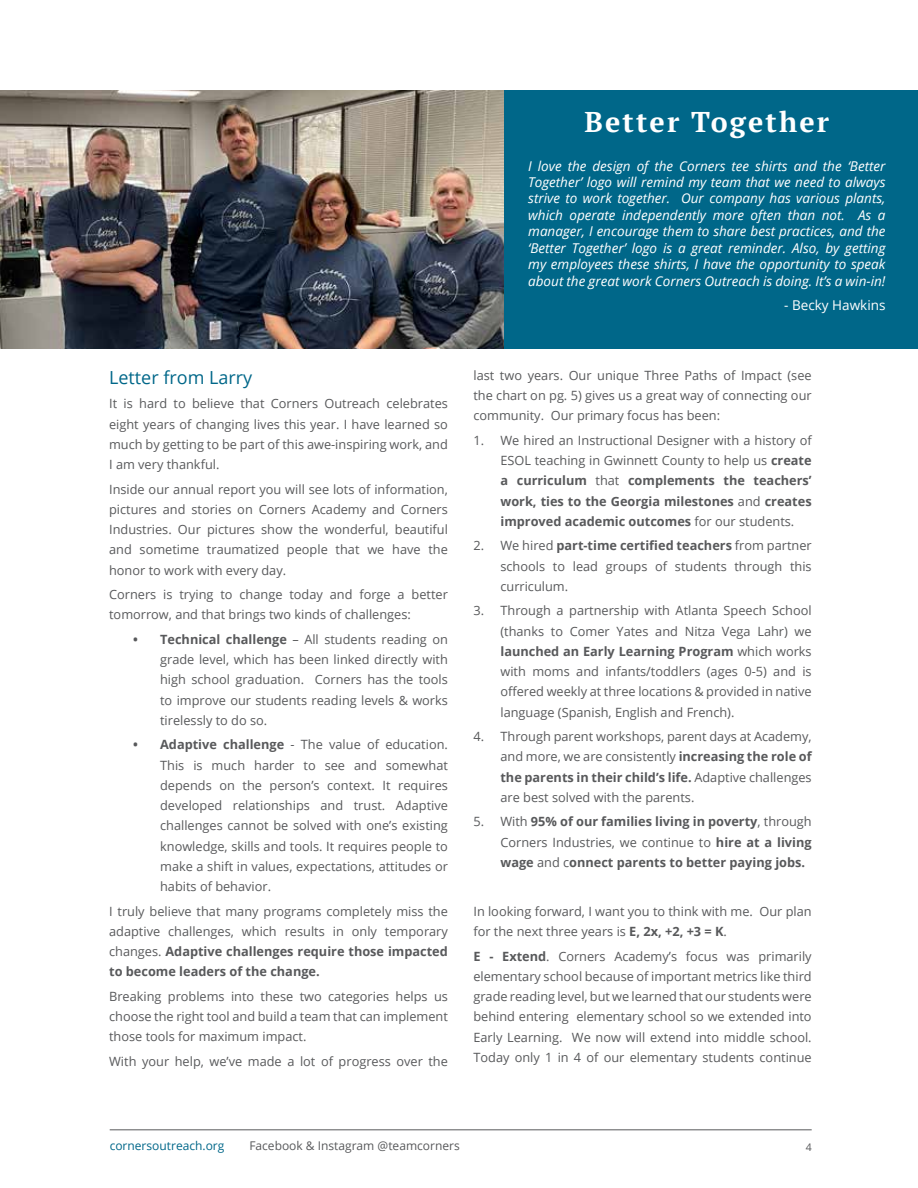
<style>
.page{position:relative;width:918px;height:1188px;background:#fff}
.page>*{position:absolute;margin:0;border:0;box-sizing:border-box;transform-origin:0 0}
.t1{font:700 28.5px "PT Serif";letter-spacing:.075em;color:#fff}
.t2{font:18px "Open Sans";color:#006789}
.t3{font:italic 13.5px/16.5px "Open Sans";color:#fff;text-align:justify}
.t4{font:13.5px "Open Sans";color:#fff}
.t5{font:12.75px/20.2px "Open Sans";color:#58595b;text-align:justify}
.t6{font:700 12.75px/20.2px "Open Sans";color:#58595b;text-align:justify}
.t7{font:12px "Open Sans";color:#58595b}
.t8{font:12px "Open Sans";color:#006789}
.t9{font:10.5px "Open Sans";color:#58595b}
.s1{font-weight:700}
.s2{font-weight:400}
</style>
<div class="page">
<img style="left:0;top:90px;width:504px;height:259px">
<div style="left:504px;top:90px;width:414px;height:259px;background:#006789"></div>
<hr style="left:110px;top:1129px;width:702px;height:1px;background:#58595b">
<h2 class="t2" style="left:109px;top:365px;width:145px">Letter from Larry</h2>
<p class="t5" style="left:109px;top:393px;width:340px">It is hard to believe that Corners Outreach celebrates eight years of changing lives this year. I have learned so much by getting to be part of this awe-inspiring work, and I am very thankful.</p>
<p class="t5" style="left:109px;top:479px;width:340px">Inside our annual report you will see lots of information, pictures and stories on Corners Academy and Corners Industries. Our pictures show the wonderful, beautiful and sometime traumatized people that we have the honor to work with every day.</p>
<p class="t5" style="left:109px;top:584px;width:340px">Corners is trying to change today and forge a better tomorrow, and that brings two kinds of challenges:</p>
<p class="t5" style="left:160px;top:629px;width:289px;text-indent:-27px"><span class="s1">• Technical challenge</span> – All students reading on grade level, which has been linked directly with high school graduation. Corners has the tools to improve our students reading levels &amp; works tirelessly to do so.</p>
<p class="t5" style="left:160px;top:734px;width:289px;text-indent:-27px"><span class="s1">• Adaptive challenge</span> - The value of education.<br>This is much harder to see and somewhat depends on the person’s context. It requires developed relationships and trust. Adaptive challenges cannot be solved with one’s existing knowledge, skills and tools. It requires people to make a shift in values, expectations, attitudes or habits of behavior.</p>
<p class="t5" style="left:109px;top:901px;width:340px">I truly believe that many programs completely miss the adaptive challenges, which results in only temporary changes. <span class="s1">Adaptive challenges require those impacted to become leaders of the change.</span></p>
<p class="t5" style="left:109px;top:986px;width:340px">Breaking problems into these two categories helps us choose the right tool and build a team that can implement those tools for maximum impact.</p>
<p class="t5" style="left:109px;top:1051px;width:340px">With your help, we’ve made a lot of progress over the</p>
<h1 class="t1" style="left:585px;top:103px;width:246px">Better Together</h1>
<p class="t3" style="left:528px;top:157px;width:359px">I love the design of the Corners tee shirts and the ‘Better Together’ logo will remind my team that we need to always strive to work together. Our company has various plants, which operate independently more often than not. As a manager, I encourage them to share best practices, and the ‘Better Together’ logo is a great reminder. Also, by getting my employees these shirts, I have the opportunity to speak about the great work Corners Outreach is doing. It’s a win-in!</p>
<p class="t4" style="left:784px;top:296px;width:103px">- Becky Hawkins</p>
<p class="t5" style="left:473px;top:365px;width:340px">last two years. Our unique Three Paths of Impact (see the chart on pg. 5) gives us a great way of connecting our community. Our primary focus has been:</p>
<p class="t5" style="left:500px;top:430px;width:313px;text-indent:-27px">1. We hired an Instructional Designer with a history of ESOL teaching in Gwinnett County to help us <span class="s1">create a curriculum</span> that <span class="s1">complements the teachers’ work, ties to the Georgia milestones</span> and <span class="s1">creates improved academic outcomes</span> for our students.</p>
<p class="t5" style="left:500px;top:535px;width:313px;text-indent:-27px">2. We hired <span class="s1">part-time certified teachers</span> from partner schools to lead groups of students through this curriculum.</p>
<p class="t5" style="left:500px;top:600px;width:313px;text-indent:-27px">3. Through a partnership with Atlanta Speech School (thanks to Comer Yates and Nitza Vega Lahr) we <span class="s1">launched an Early Learning Program</span> which works with moms and infants/toddlers (ages 0-5) and is offered weekly at three locations &amp; provided in native language (Spanish, English and French).</p>
<p class="t5" style="left:500px;top:726px;width:313px;text-indent:-27px">4. Through parent workshops, parent days at Academy, and more, we are consistently <span class="s1">increasing the role of the parents in their child’s life.</span> Adaptive challenges are best solved with the parents.</p>
<p class="t6" style="left:500px;top:811px;width:313px;text-indent:-27px"><span class="s2">5. With</span> 95% of our families living in poverty<span class="s2">, through Corners Industries, we continue to</span> hire at a living wage <span class="s2">and c</span>onnect parents to better paying jobs.</p>
<p class="t5" style="left:473px;top:901px;width:340px">In looking forward, I want you to think with me. Our plan for the next three years is <span class="s1">E, 2x, +2, +3 = K</span>.</p>
<p class="t5" style="left:473px;top:945px;width:340px"><span class="s1">E - Extend</span>. Corners Academy’s focus was primarily elementary school because of important metrics like third grade reading level, but we learned that our students were behind entering elementary school so we extended into Early Learning. We now will extend into middle school.<br>Today only 1 in 4 of our elementary students continue</p>
<p class="t8" style="left:110px;top:1138px;width:116px">cornersoutreach.org</p>
<p class="t7" style="left:249px;top:1138px;width:212px">Facebook &amp; Instagram @teamcorners</p>
<p class="t9" style="left:806px;top:1140px;width:8px">4</p>
</div>
